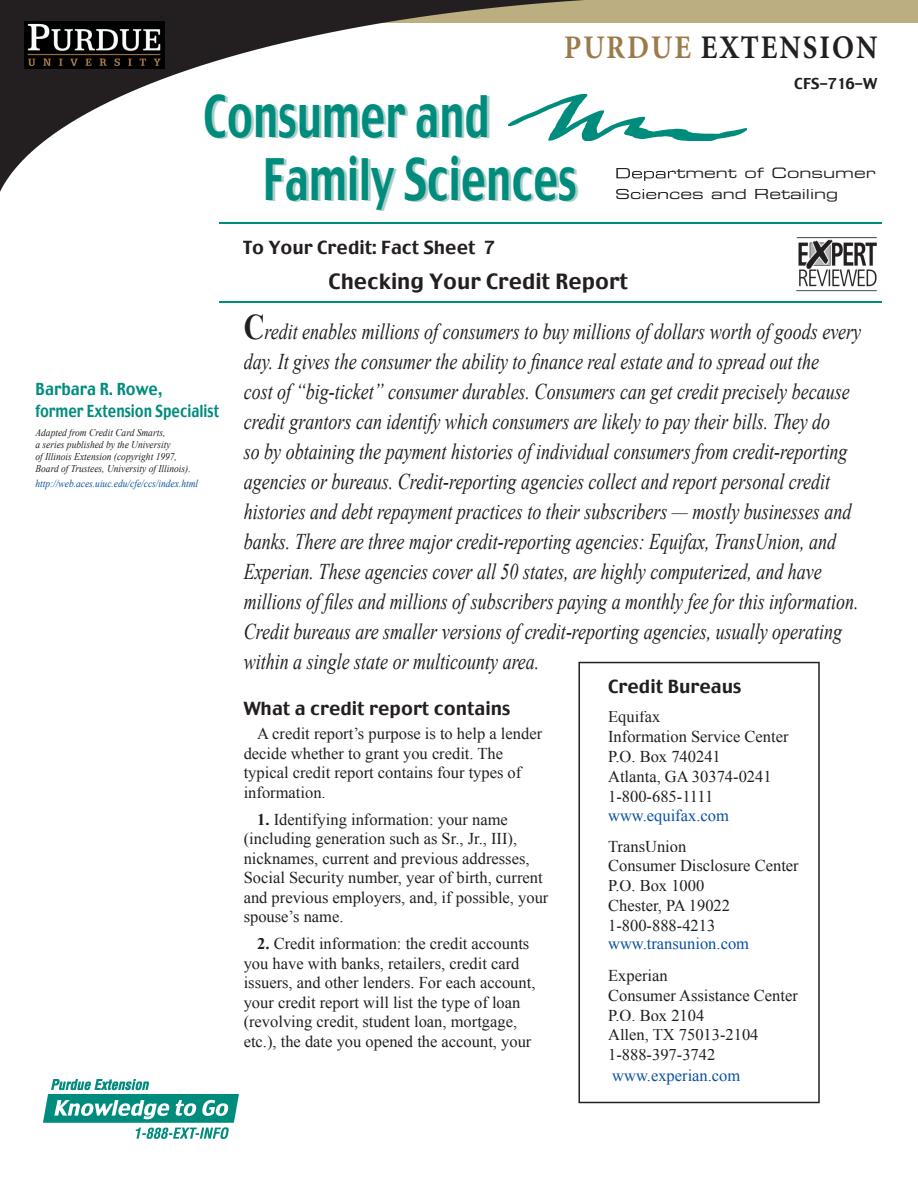
<style>
.page{position:relative;width:918px;height:1188px;background:#fff}
.page>*{position:absolute;margin:0;border:0;box-sizing:border-box;transform-origin:0 0}
.t1{font:57px/63px "Charcoal";color:#008c7d;scale:.7 1}
.t2{font:700 33px "Minion";letter-spacing:.07em;color:#231f20;scale:.89 1}
.t3{font:italic 22.5px/30px "Times New Roman";color:#231f20;scale:.8 1}
.t4{font:21px "Charcoal";color:#231f20}
.t5{font:18px "Charcoal";color:#231f20}
.t6{font:16.5px/19.5px "Times New Roman";color:#231f20}
.t7{font:16.5px "Times New Roman";color:#094fa3}
.t8{font:16.5px/22.5px "Charcoal";color:#008c7d;scale:.9 1}
.t9{font:15px "Charcoal";color:#231f20}
.t10{font:14.25px/21px "Eurostile Extended Two";color:#231f20;scale:1.07 1}
.t11{font:italic 10.5px/12px "Times New Roman";color:#231f20;scale:.9 1}
.t12{font:italic 10.5px "Times New Roman";color:#094fa3;scale:.9 1}
.s1{color:#9c7b4a}
.s2{font-weight:700;font-style:normal;font-size:36px}
.s3{font-weight:700}
</style>
<div class="page">
<hr style="left:219px;top:301px;width:663px;height:2px;background:#008c7d">
<svg style="left:578px;top:662px;width:242px;height:441px"></svg>
<img style="left:44px;top:1079px;width:195px;height:59px">
<img style="left:796px;top:237px;width:81px;height:55px">
<div style="left:222px;top:0;width:696px;height:23px;background:#bbae81"></div>
<img style="left:1px;top:0;width:624px;height:190px">
<img style="left:24px;top:22px;width:140px;height:46px">
<img style="left:508px;top:94px;width:239px;height:47px">
<img style="left:616px;top:168px;width:57px;height:13px">
<img style="left:616px;top:189px;width:57px;height:6px">
<hr style="left:219px;top:222px;width:663px;height:2px;background:#008c7d">
<h2 class="t2" style="left:564px;top:31px;width:354px"><span class="s1">PURDUE</span> EXTENSION</h2>
<h1 class="t1" style="left:263px;top:87px;width:449px;text-indent:-60px">Consumer and<br>Family Sciences</h1>
<p class="t9" style="left:794px;top:74px;width:84px">CFS-716-W</p>
<p class="t10" style="left:615px;top:162px;width:245px">Department of Consumer<br>Sciences and Retailing</p>
<p class="t8" style="left:36px;top:378px;width:206px">Barbara R. Rowe,<br>former Extension Specialist</p>
<p class="t11" style="left:35px;top:427px;width:174px">Adapted from Credit Card Smarts,<br>a series published by the University<br>of Illinois Extension (copyright 1997, Board of Trustees, University of Illinois).</p>
<p class="t12" style="left:35px;top:477px;width:182px">http://web.aces.uiuc.edu/cfe/ccs/index.html</p>
<p class="t5" style="left:243px;top:236px;width:253px">To Your Credit: Fact Sheet 7</p>
<p class="t4" style="left:328px;top:268px;width:301px">Checking Your Credit Report</p>
<p class="t3" style="left:244px;top:316px;width:774px"><span class="s2">C</span>redit enables millions of consumers to buy millions of dollars worth of goods every day. It gives the consumer the ability to finance real estate and to spread out the<br>cost of “big-ticket” consumer durables. Consumers can get credit precisely because credit grantors can identify which consumers are likely to pay their bills. They do<br>so by ob tain ing the payment histories of individual consumers from credit-reporting agencies or bureaus. Credit-reporting agencies collect and report personal credit histories and debt repayment practices to their subscribers — mostly businesses and banks. There are three major credit-reporting agencies: Equifax, TransUnion, and Experian. These agencies cover all 50 states, are highly com put er ized, and have millions of files and millions of subscribers paying a monthly fee for this information.<br>Credit bureaus are smaller versions of credit-reporting agencies, usually op er at ing within a single state or multicounty area.</p>
<p class="t5" style="left:244px;top:697px;width:268px">What a credit report contains</p>
<p class="t6" style="left:244px;top:724px;width:300px;text-indent:14px">A credit report’s purpose is to help a lender decide whether to grant you credit. The<br>typ i cal credit report contains four types of<br>in for ma tion.</p>
<p class="t6" style="left:244px;top:809px;width:306px;text-indent:14px"><span class="s3">1.</span> Identifying information: your name<br>(in clud ing generation such as Sr., Jr., III), nick names, current and previous ad dress es, Social Security number, year of birth, cur rent and previous employers, and, if pos si ble, your spouse’s name.</p>
<p class="t6" style="left:244px;top:934px;width:293px;text-indent:14px"><span class="s3">2.</span> Credit information: the credit accounts you have with banks, retailers, credit card issuers, and other lenders. For each ac count, your credit report will list the type of loan (revolving credit, student loan, mortgage, etc.), the date you opened the account, your</p>
<p class="t5" style="left:608px;top:675px;width:135px">Credit Bureaus</p>
<p class="t6" style="left:608px;top:707px;width:182px">Equifax<br>Information Service Center<br>P.O. Box 740241<br>Atlanta, GA 30374-0241<br>1-800-685-1111</p>
<p class="t7" style="left:608px;top:806px;width:122px">www.equifax.com</p>
<p class="t6" style="left:608px;top:836px;width:192px">TransUnion<br>Consumer Disclosure Center<br>P.O. Box 1000<br>Chester, PA 19022<br>1-800-888-4213</p>
<p class="t7" style="left:608px;top:934px;width:143px">www.transunion.com</p>
<p class="t6" style="left:608px;top:965px;width:191px">Experian<br>Consumer Assistance Center<br>P.O. Box 2104<br>Allen, TX 75013-2104<br>1-888-397-3742</p>
<p class="t7" style="left:612px;top:1066px;width:130px">www.experian.com</p>
</div>
